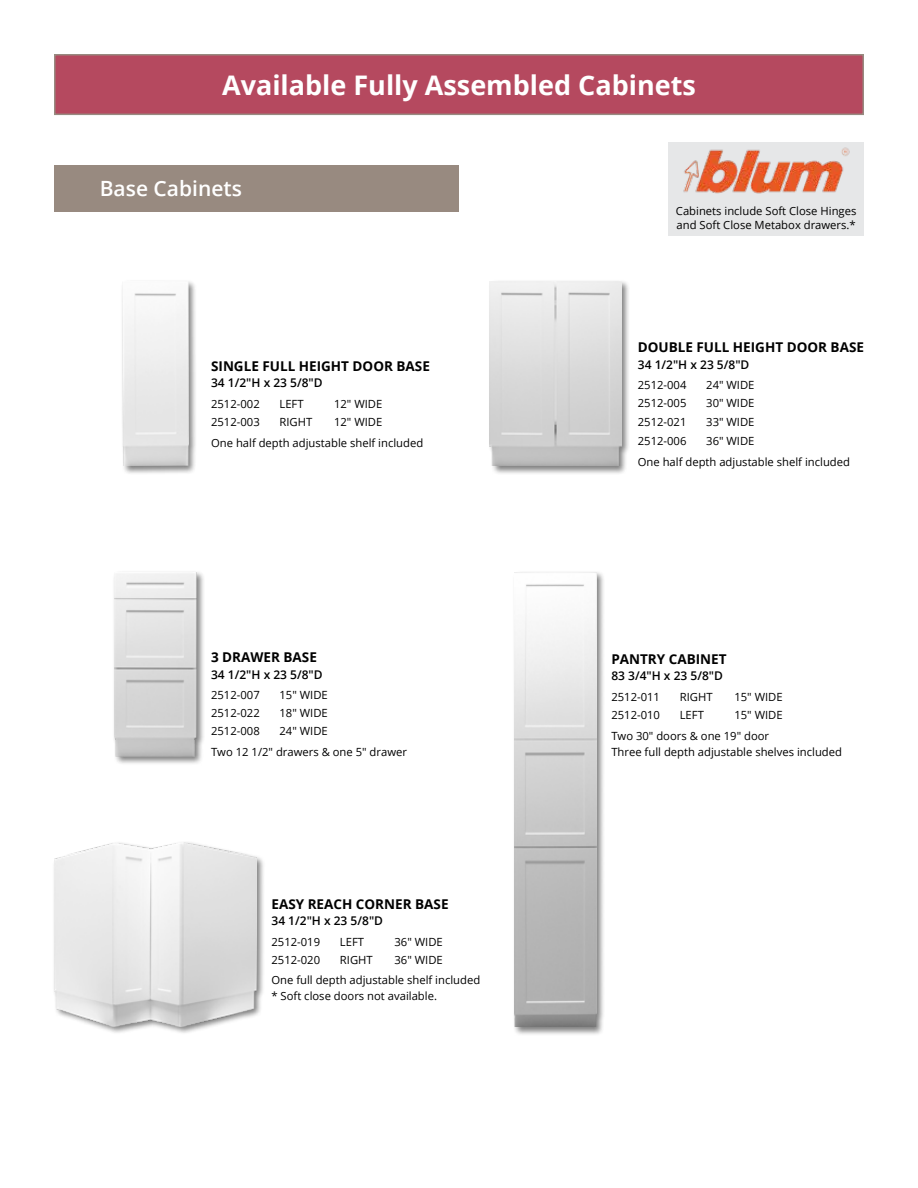
<style>
.page{position:relative;width:918px;height:1188px;background:#fff}
.page>*{position:absolute;margin:0;border:0;box-sizing:border-box;transform-origin:0 0}
.t1{font:700 27px "Open Sans";color:#fff}
.t2{font:600 21px "Open Sans";color:#fff}
.t3{font:700 13.5px "Open Sans";color:#000}
.t4{font:600 12px "Open Sans";color:#000}
.t5{font:11.25px/16px "Open Sans";color:#000}
</style>
<div class="page">
<div style="left:488px;top:279px;width:142px;height:196px;background:#000;opacity:.5"></div>
<img style="left:490px;top:281px;width:131px;height:185px">
<div style="left:120px;top:279px;width:77px;height:196px;background:#000;opacity:.5"></div>
<img style="left:122px;top:281px;width:66px;height:185px">
<div style="left:52px;top:841px;width:214px;height:195px;background:#000;opacity:.5"></div>
<img style="left:54px;top:842px;width:202px;height:185px">
<div style="left:112px;top:570px;width:93px;height:195px;background:#000;opacity:.5"></div>
<img style="left:114px;top:572px;width:82px;height:184px">
<div style="left:54px;top:165px;width:405px;height:46px;background:#988a80"></div>
<div style="left:54px;top:54px;width:810px;height:61px;background:#b5495f;border:2px solid #7f6d61"></div>
<div style="left:513px;top:570px;width:92px;height:466px;background:#000;opacity:.5"></div>
<img style="left:515px;top:572px;width:81px;height:455px">
<div style="left:668px;top:142px;width:196px;height:94px;background:#e6e7e8"></div>
<img style="left:683px;top:147px;width:167px;height:47px">
<h1 class="t1" style="left:222px;top:66px;width:475px">Available Fully Assembled Cabinets</h1>
<h2 class="t2" style="left:100px;top:174px;width:144px">Base Cabinets</h2>
<p class="t3" style="left:211px;top:356px;width:220px">SINGLE FULL HEIGHT DOOR BASE</p>
<p class="t4" style="left:211px;top:375px;width:113px">34 1/2"H x 23 5/8"D</p>
<p class="t5" style="left:211px;top:395px;width:50px">2512-002</p>
<p class="t5" style="left:280px;top:395px;width:26px">LEFT</p>
<p class="t5" style="left:334px;top:395px;width:50px">12" WIDE</p>
<p class="t5" style="left:211px;top:414px;width:50px">2512-003</p>
<p class="t5" style="left:280px;top:414px;width:34px">RIGHT</p>
<p class="t5" style="left:334px;top:414px;width:50px">12" WIDE</p>
<p class="t5" style="left:211px;top:435px;width:214px">One half depth adjustable shelf included</p>
<p class="t3" style="left:211px;top:648px;width:107px">3 DRAWER BASE</p>
<p class="t4" style="left:211px;top:666px;width:113px">34 1/2"H x 23 5/8"D</p>
<p class="t5" style="left:211px;top:687px;width:50px">2512-007</p>
<p class="t5" style="left:280px;top:687px;width:50px">15" WIDE</p>
<p class="t5" style="left:211px;top:705px;width:50px">2512-022</p>
<p class="t5" style="left:280px;top:705px;width:50px">18" WIDE</p>
<p class="t5" style="left:211px;top:723px;width:50px">2512-008</p>
<p class="t5" style="left:280px;top:723px;width:50px">24" WIDE</p>
<p class="t5" style="left:211px;top:744px;width:197px">Two 12 1/2" drawers &amp; one 5" drawer</p>
<p class="t3" style="left:272px;top:894px;width:179px">EASY REACH CORNER BASE</p>
<p class="t4" style="left:272px;top:913px;width:113px">34 1/2"H x 23 5/8"D</p>
<p class="t5" style="left:272px;top:934px;width:50px">2512-019</p>
<p class="t5" style="left:340px;top:934px;width:26px">LEFT</p>
<p class="t5" style="left:394px;top:934px;width:50px">36" WIDE</p>
<p class="t5" style="left:272px;top:951px;width:50px">2512-020</p>
<p class="t5" style="left:340px;top:951px;width:34px">RIGHT</p>
<p class="t5" style="left:394px;top:951px;width:50px">36" WIDE</p>
<p class="t5" style="left:272px;top:972px;width:210px">One full depth adjustable shelf included</p>
<p class="t5" style="left:272px;top:988px;width:167px">* Soft close doors not available.</p>
<p class="t5" style="left:676px;top:204px;width:182px;line-height:13.5px">Cabinets include Soft Close Hinges and Soft Close Metabox drawers.*</p>
<p class="t3" style="left:638px;top:337px;width:228px">DOUBLE FULL HEIGHT DOOR BASE</p>
<p class="t4" style="left:638px;top:356px;width:113px">34 1/2"H x 23 5/8"D</p>
<p class="t5" style="left:638px;top:377px;width:50px">2512-004</p>
<p class="t5" style="left:706px;top:377px;width:50px">24" WIDE</p>
<p class="t5" style="left:638px;top:395px;width:50px">2512-005</p>
<p class="t5" style="left:706px;top:395px;width:50px">30" WIDE</p>
<p class="t5" style="left:638px;top:414px;width:50px">2512-021</p>
<p class="t5" style="left:706px;top:414px;width:50px">33" WIDE</p>
<p class="t5" style="left:638px;top:432px;width:50px">2512-006</p>
<p class="t5" style="left:706px;top:432px;width:50px">36" WIDE</p>
<p class="t5" style="left:638px;top:453px;width:214px">One half depth adjustable shelf included</p>
<p class="t3" style="left:611px;top:649px;width:117px">PANTRY CABINET</p>
<p class="t4" style="left:611px;top:668px;width:113px">83 3/4"H x 23 5/8"D</p>
<p class="t5" style="left:611px;top:689px;width:50px">2512-011</p>
<p class="t5" style="left:680px;top:689px;width:34px">RIGHT</p>
<p class="t5" style="left:734px;top:689px;width:50px">15" WIDE</p>
<p class="t5" style="left:611px;top:706px;width:50px">2512-010</p>
<p class="t5" style="left:680px;top:706px;width:26px">LEFT</p>
<p class="t5" style="left:734px;top:706px;width:50px">15" WIDE</p>
<p class="t5" style="left:611px;top:728px;width:232px">Two 30" doors &amp; one 19" door<br>Three full depth adjustable shelves included</p>
</div>
